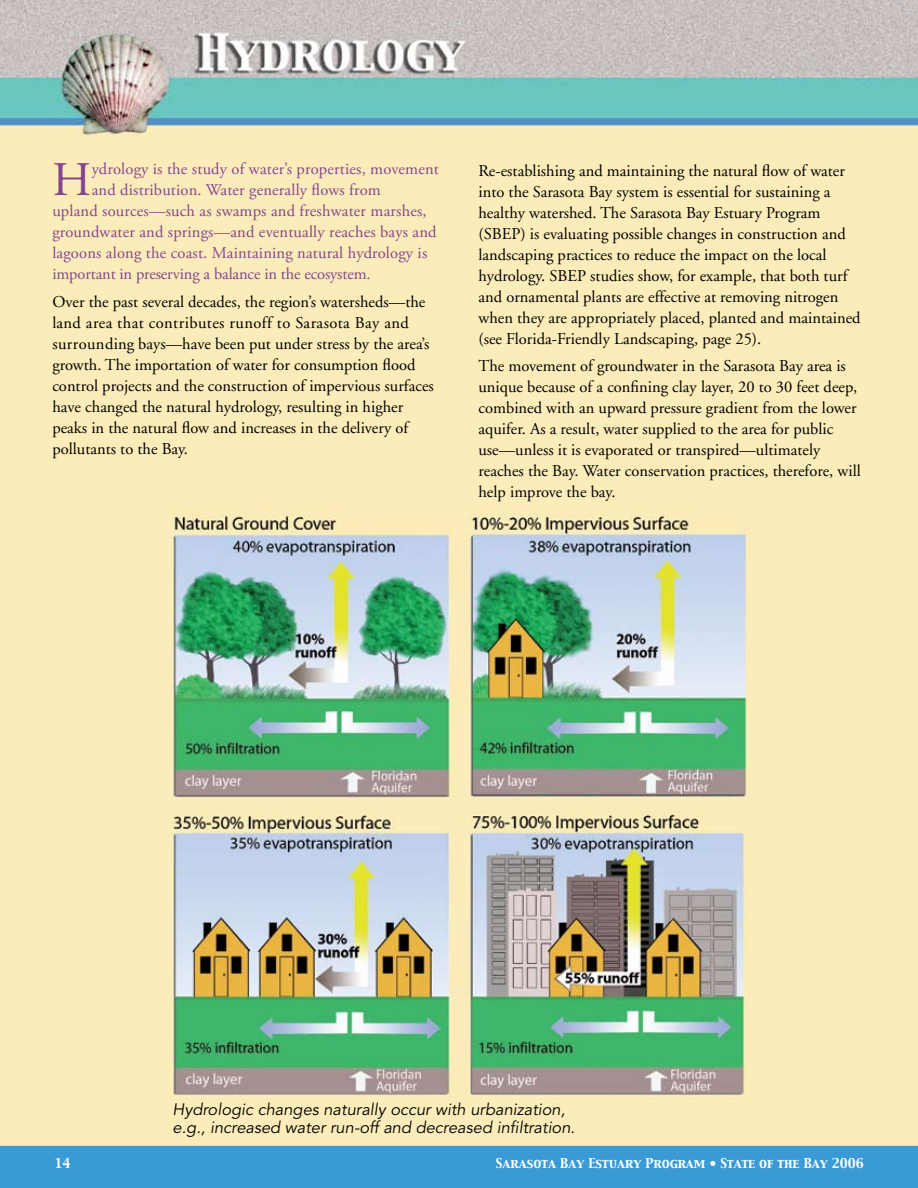
<style>
.page{position:relative;width:918px;height:1188px;background:#fff}
.page>*{position:absolute;margin:0;border:0;box-sizing:border-box;transform-origin:0 0}
.t1{font:48.15px "Adobe Garamond Pro";color:#844590}
.t2{font:16.5px/21px "Adobe Garamond";color:#000}
.t3{font:16.5px "Adobe Garamond Pro";letter-spacing:.01em;color:#844590}
.t4{font:italic 16.5px/18px "Avenir";color:#000}
.t5{font:16.5px "Adobe Garamond Pro";letter-spacing:-.01em;color:#844590}
.t6{font:12px "Capitals";color:#fff}
</style>
<div class="page">
<img style="left:0;top:0;width:918px;height:1146px">
<img style="left:172px;top:507px;width:578px;height:592px">
<div style="left:0;top:1146px;width:918px;height:42px;background:#399ad5"></div>
<h1 class="t1" style="left:52px;top:151px;width:40px">H</h1>
<p class="t3" style="left:92px;top:159px;width:349px">ydrology is the study of water’s properties, movement</p>
<p class="t3" style="left:92px;top:180px;width:291px">and distribution. Water generally flows from</p>
<p class="t3" style="left:52px;top:201px;width:376px">upland sources—such as swamps and freshwater marshes,</p>
<p class="t3" style="left:52px;top:222px;width:386px">groundwater and springs—and eventually reaches bays and</p>
<p class="t3" style="left:52px;top:243px;width:376px">lagoons along the coast. Maintaining natural hydrology is</p>
<p class="t5" style="left:52px;top:264px;width:320px">important in preserving a balance in the ecosystem.</p>
<p class="t2" style="left:52px;top:292px;width:383px">Over the past several decades, the region’s watersheds—the land area that contributes runoff to Sarasota Bay and surrounding bays—have been put under stress by the area’s growth. The importation of water for consumption flood control projects and the construction of impervious surfaces have changed the natural hydrology, resulting in higher peaks in the natural flow and increases in the delivery of pollutants to the Bay.</p>
<p class="t2" style="left:478px;top:160px;width:384px">Re-establishing and maintaining the natural flow of water into the Sarasota Bay system is essential for sustaining a healthy watershed. The Sarasota Bay Estuary Program (SBEP) is evaluating possible changes in construction and landscaping practices to reduce the impact on the local hydrology. SBEP studies show, for example, that both turf and ornamental plants are effective at removing nitrogen when they are appropriately placed, planted and maintained (see Florida-Friendly Landscaping, page 25).</p>
<p class="t2" style="left:478px;top:356px;width:384px">The movement of groundwater in the Sarasota Bay area is unique because of a confining clay layer, 20 to 30 feet deep, combined with an upward pressure gradient from the lower aquifer. As a result, water supplied to the area for public use—unless it is evaporated or transpired—ultimately reaches the Bay. Water conservation practices, therefore, will help improve the bay.</p>
<p class="t4" style="left:172px;top:1101px;width:404px">Hydrologic changes naturally occur with urbanization, e.g., increased water run-off and decreased infiltration.</p>
<p class="t6" style="left:54px;top:1155px;width:17px">14</p>
<p class="t6" style="left:496px;top:1155px;width:370px">Sarasota Bay Estuary Program • State of the Bay 2006</p>
</div>
